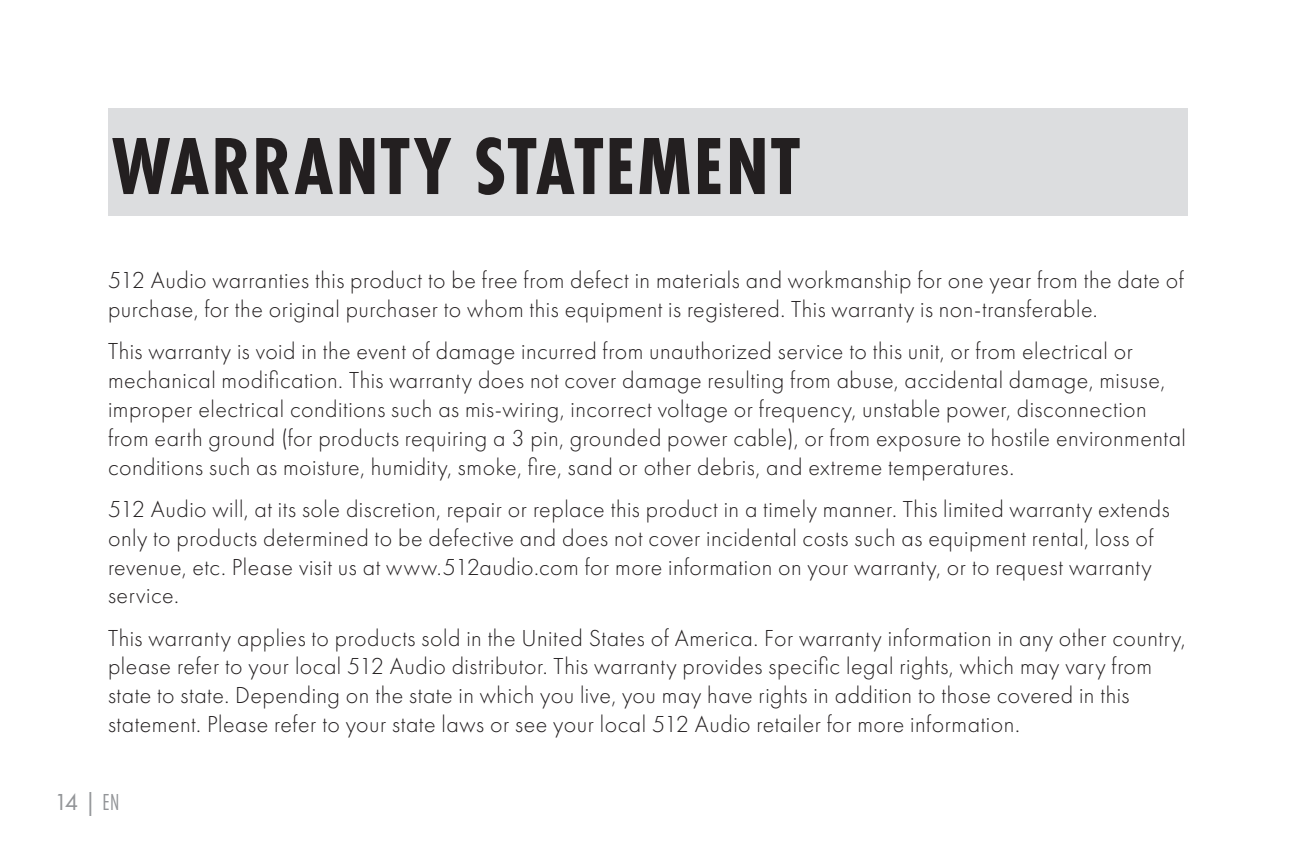
<style>
.page{position:relative;width:1296px;height:864px;background:#fff}
.page>*{position:absolute;margin:0;border:0;box-sizing:border-box;transform-origin:0 0}
.t1{font:700 84px "Futura PT Cond";letter-spacing:.025em;color:#231f20}
.BodyText{font:300 24px/28.8px "Futura PT";letter-spacing:.02em;color:#231f20}
.t2{font:24px "Futura PT";color:#939598}
.s1{font-family:"Futura PT Cond"}
</style>
<div class="page">
<div style="left:108px;top:108px;width:1080px;height:108px;background:#dcdddf"></div>
<p class="t1" style="left:112px;top:118px;width:689px">WARRANTY STATEMENT</p>
<p class="BodyText" style="left:108px;top:266px;width:1078px">512 Audio warranties this product to be free from defect in materials and workmanship for one year from the date of purchase, for the original purchaser to whom this equipment is registered. This warranty is non-transferable.</p>
<p class="BodyText" style="left:108px;top:337px;width:1080px">This warranty is void in the event of damage incurred from unauthorized service to this unit, or from electrical or mechanical modification. This warranty does not cover damage resulting from abuse, accidental damage, misuse, improper electrical conditions such as mis-wiring, incorrect voltage or frequency, unstable power, disconnection from earth ground (for products requiring a 3 pin, grounded power cable), or from exposure to hostile environmental conditions such as moisture, humidity, smoke, fire, sand or other debris, and extreme temperatures.</p>
<p class="BodyText" style="left:108px;top:495px;width:1063px">512 Audio will, at its sole discretion, repair or replace this product in a timely manner. This limited warranty extends only to products determined to be defective and does not cover incidental costs such as equipment rental, loss of revenue, etc. Please visit us at www.512audio.com for more information on your warranty, or to request warranty service.</p>
<p class="BodyText" style="left:108px;top:623px;width:1079px">This warranty applies to products sold in the United States of America. For warranty information in any other country, please refer to your local 512 Audio distributor. This warranty provides specific legal rights, which may vary from state to state. Depending on the state in which you live, you may have rights in addition to those covered in this statement. Please refer to your state laws or see your local 512 Audio retailer for more information.</p>
<p class="t2" style="left:54px;top:788px;width:67px">14 | <span class="s1">EN</span></p>
</div>
